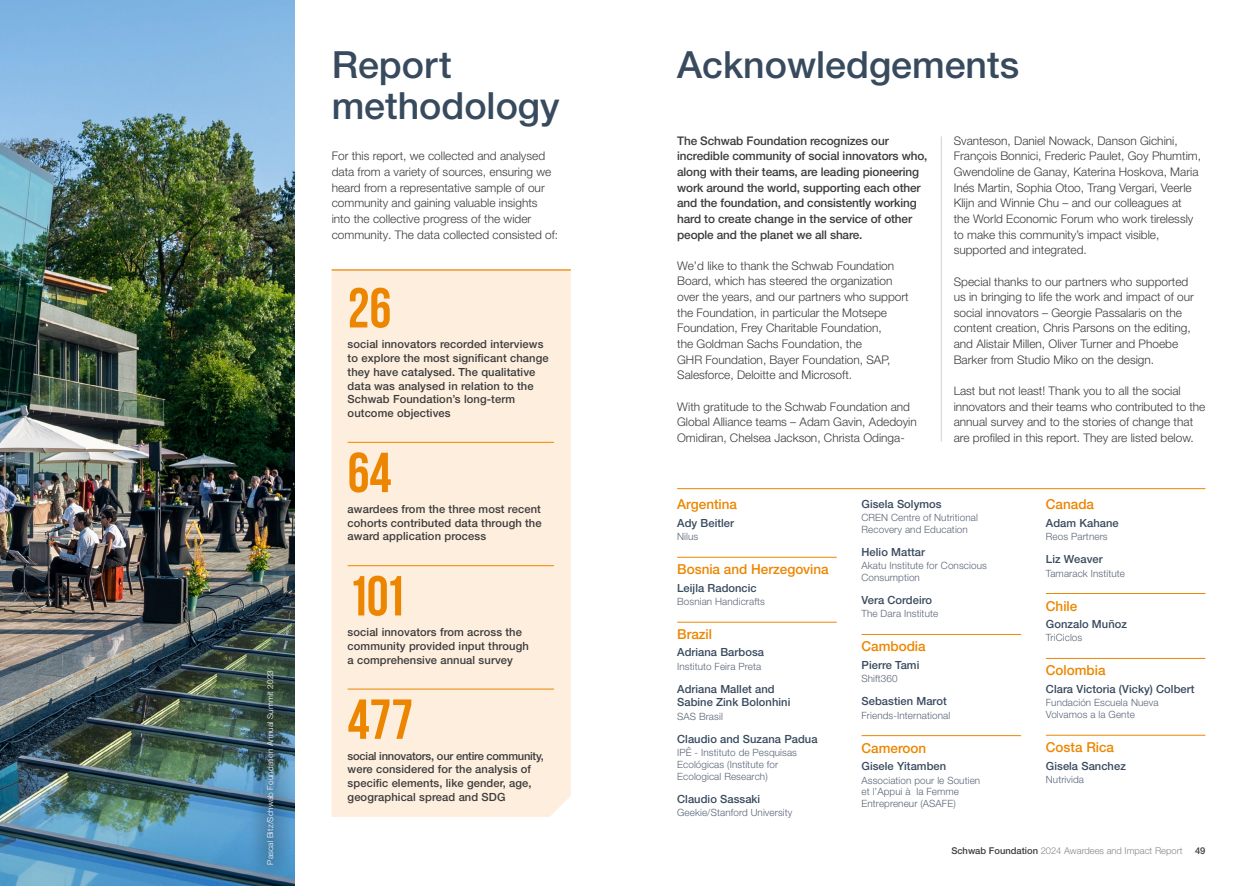
<style>
.page{position:relative;width:1248px;height:886px;background:#fff}
.page>*{position:absolute;margin:0;border:0;box-sizing:border-box;transform-origin:0 0}
.t1{font:700 56.25px "Bebas Neue";color:#ec8600}
.t2{font:500 37.5px/41.2px "Helvetica Neue LT Pro";color:#384a5e}
.t3{font:500 13.75px "Helvetica Neue LT Pro";color:#ec8600}
.t4{font:300 11.88px/15.6px "Helvetica Neue LT Pro";color:#3c3c3b}
.t5{font:500 11.88px/15.6px "Helvetica Neue LT Pro";letter-spacing:-.01em;color:#3c3c3b}
.t6{font:500 11.25px/13.8px "Helvetica Neue LT Pro";letter-spacing:.01em;color:#3c3c3b}
.t7{font:500 11.25px/13.8px "Helvetica Neue LT Pro";letter-spacing:.005em;color:#384a5e}
.t8{font:300 10px/11.9px "Helvetica Neue LT Pro";letter-spacing:.01em;color:#5a6577}
.t9{font:300 9.38px "Helvetica Neue LT Pro";color:#878787}
.t10{font:500 9.38px "Helvetica Neue LT Pro";color:#3c3c3b}
.t11{font:300 8.12px "Helvetica Neue LT Pro";letter-spacing:.02em;color:#fff}
.s1{font-weight:500;color:#3c3c3b}
</style>
<div class="page">
<hr style="left:941px;top:136px;width:1px;height:306px;background:#d0d0d0">
<hr style="left:677px;top:557px;width:159px;height:1px;background:#ec8600">
<hr style="left:677px;top:622px;width:159px;height:1px;background:#ec8600">
<hr style="left:861px;top:634px;width:159px;height:1px;background:#ec8600">
<hr style="left:861px;top:735px;width:159px;height:1px;background:#ec8600">
<hr style="left:1045px;top:593px;width:160px;height:1px;background:#ec8600">
<hr style="left:1045px;top:658px;width:160px;height:1px;background:#ec8600">
<hr style="left:1045px;top:735px;width:160px;height:1px;background:#ec8600">
<img style="left:0;top:0;width:294px;height:886px">
<div style="left:331px;top:271px;width:239px;height:546px;background:#fdeede"></div>
<hr style="left:347px;top:442px;width:207px;height:1px;background:#ec8600">
<hr style="left:347px;top:565px;width:207px;height:1px;background:#ec8600">
<hr style="left:347px;top:689px;width:207px;height:1px;background:#ec8600">
<hr style="left:331px;top:269px;width:239px;height:2px;background:#ec8600">
<hr style="left:677px;top:488px;width:528px;height:1px;background:#ec8600">
<img style="left:249px;top:653px;width:44px;height:230px">
<p class="t11" style="left:265px;top:865px;width:196px;rotate:-90deg">Pascal Bitz/Schwab Foundation Annual Summit 2023</p>
<h2 class="t2" style="left:331px;top:43px;width:229px">Report methodology</h2>
<p class="t4" style="left:331px;top:148px;width:228px">For this report, we collected and analysed data from a variety of sources, ensuring we heard from a representative sample of our community and gaining valuable insights into the collective progress of the wider community. The data collected consisted of:</p>
<h1 class="t1" style="left:347px;top:277px;width:45px">26</h1>
<p class="t6" style="left:347px;top:337px;width:202px">social innovators recorded interviews to explore the most significant change they have catalysed. The qualitative data was analysed in relation to the Schwab Foundation’s long-term outcome objectives</p>
<h1 class="t1" style="left:347px;top:442px;width:45px">64</h1>
<p class="t6" style="left:347px;top:502px;width:195px;text-align:justify">awardees from the three most recent cohorts contributed data through the award application process</p>
<h1 class="t1" style="left:347px;top:565px;width:60px">101</h1>
<p class="t6" style="left:347px;top:625px;width:183px">social innovators from across the community provided input through a comprehensive annual survey</p>
<h1 class="t1" style="left:347px;top:688px;width:67px">477</h1>
<p class="t6" style="left:347px;top:749px;width:198px">social innovators, our entire community, were considered for the analysis of specific elements, like gender, age, geographical spread and SDG</p>
<h2 class="t2" style="left:677px;top:43px;width:343px">Acknowledgements</h2>
<p class="t5" style="left:677px;top:133px;width:252px">The Schwab Foundation recognizes our incredible community of social innovators who, along with their teams, are leading pioneering work around the world, supporting each other and the foundation, and consistently working hard to create change in the service of other people and the planet we all share.</p>
<p class="t4" style="left:677px;top:258px;width:233px">We’d like to thank the Schwab Foundation Board, which has steered the organization over the years, and our partners who support the Foundation, in particular the Motsepe Foundation, Frey Charitable Foundation,<br>the Goldman Sachs Foundation, the<br>GHR Foundation, Bayer Foundation, SAP, Salesforce, Deloitte and Microsoft.</p>
<p class="t4" style="left:677px;top:398px;width:241px">With gratitude to the Schwab Foundation and<br>Global Alliance teams – Adam Gavin, Adedoyin<br>Omidiran, Chelsea Jackson, Christa Odinga-</p>
<p class="t4" style="left:953px;top:133px;width:249px">Svanteson, Daniel Nowack, Danson Gichini, François Bonnici, Frederic Paulet, Goy Phumtim, Gwendoline de Ganay, Katerina Hoskova, Maria Inés Martin, Sophia Otoo, Trang Vergari, Veerle Klijn and Winnie Chu – and our colleagues at<br>the World Economic Forum who work tirelessly to make this community’s impact visible, supported and integrated.</p>
<p class="t4" style="left:953px;top:273px;width:241px">Special thanks to our partners who supported us in bringing to life the work and impact of our social innovators – Georgie Passalaris on the content creation, Chris Parsons on the editing, and Alistair Millen, Oliver Turner and Phoebe Barker from Studio Miko on the design.</p>
<p class="t4" style="left:953px;top:383px;width:253px">Last but not least! Thank you to all the social innovators and their teams who contributed to the annual survey and to the stories of change that are profiled in this report. They are listed below.</p>
<p class="t3" style="left:677px;top:496px;width:61px">Argentina</p>
<p class="t7" style="left:677px;top:516px;width:58px">Ady Beitler</p>
<p class="t8" style="left:677px;top:530px;width:23px">Nilus</p>
<p class="t3" style="left:677px;top:561px;width:153px">Bosnia and Herzegovina</p>
<p class="t7" style="left:677px;top:580px;width:81px">Leijla Radoncic</p>
<p class="t8" style="left:677px;top:595px;width:89px">Bosnian Handicrafts</p>
<p class="t3" style="left:677px;top:626px;width:36px">Brazil</p>
<p class="t7" style="left:677px;top:645px;width:88px">Adriana Barbosa</p>
<p class="t8" style="left:677px;top:660px;width:86px">Instituto Feira Preta</p>
<p class="t7" style="left:677px;top:682px;width:115px">Adriana Mallet and<br>Sabine Zink Bolonhini</p>
<p class="t8" style="left:677px;top:710px;width:47px">SAS Brasil</p>
<p class="t7" style="left:677px;top:732px;width:142px">Claudio and Suzana Padua</p>
<p class="t8" style="left:677px;top:747px;width:121px">IPÊ - Instituto de Pesquisas<br>Ecológicas (Institute for<br>Ecological Research)</p>
<p class="t7" style="left:677px;top:792px;width:85px">Claudio Sassaki</p>
<p class="t8" style="left:677px;top:807px;width:117px">Geekie/Stanford University</p>
<p class="t7" style="left:861px;top:496px;width:82px">Gisela Solymos</p>
<p class="t8" style="left:861px;top:511px;width:118px">CREN Centre of Nutritional<br>Recovery and Education</p>
<p class="t7" style="left:861px;top:545px;width:65px">Helio Mattar</p>
<p class="t8" style="left:861px;top:560px;width:127px">Akatu Institute for Conscious<br>Consumption</p>
<p class="t7" style="left:861px;top:593px;width:72px">Vera Cordeiro</p>
<p class="t8" style="left:861px;top:608px;width:78px">The Dara Institute</p>
<p class="t3" style="left:861px;top:638px;width:66px">Cambodia</p>
<p class="t7" style="left:861px;top:658px;width:59px">Pierre Tami</p>
<p class="t8" style="left:861px;top:673px;width:38px">Shift360</p>
<p class="t7" style="left:861px;top:694px;width:87px">Sebastien Marot</p>
<p class="t8" style="left:861px;top:709px;width:90px">Friends-International</p>
<p class="t3" style="left:861px;top:739px;width:66px">Cameroon</p>
<p class="t7" style="left:861px;top:759px;width:86px">Gisele Yitamben</p>
<p class="t8" style="left:861px;top:774px;width:120px">Association pour le Soutien et l’Appui à la Femme<br>Entrepreneur (ASAFE)</p>
<p class="t3" style="left:1045px;top:496px;width:50px">Canada</p>
<p class="t7" style="left:1045px;top:516px;width:74px">Adam Kahane</p>
<p class="t8" style="left:1045px;top:530px;width:63px">Reos Partners</p>
<p class="t7" style="left:1045px;top:552px;width:58px">Liz Weaver</p>
<p class="t8" style="left:1045px;top:567px;width:81px">Tamarack Institute</p>
<p class="t3" style="left:1045px;top:597px;width:33px">Chile</p>
<p class="t7" style="left:1045px;top:617px;width:83px">Gonzalo Muñoz</p>
<p class="t8" style="left:1045px;top:632px;width:38px">TriCiclos</p>
<p class="t3" style="left:1045px;top:662px;width:61px">Colombia</p>
<p class="t7" style="left:1045px;top:682px;width:150px">Clara Victoria (Vicky) Colbert</p>
<p class="t8" style="left:1045px;top:697px;width:114px">Fundación Escuela Nueva<br>Volvamos a la Gente</p>
<p class="t3" style="left:1045px;top:739px;width:70px">Costa Rica</p>
<p class="t7" style="left:1045px;top:758px;width:81px">Gisela Sanchez</p>
<p class="t8" style="left:1045px;top:773px;width:40px">Nutrivida</p>
<p class="t9" style="left:951px;top:845px;width:232px"><span class="s1">Schwab Foundation</span> 2024 Awardees and Impact Report</p>
<p class="t10" style="left:1194px;top:845px;width:12px">49</p>
</div>
